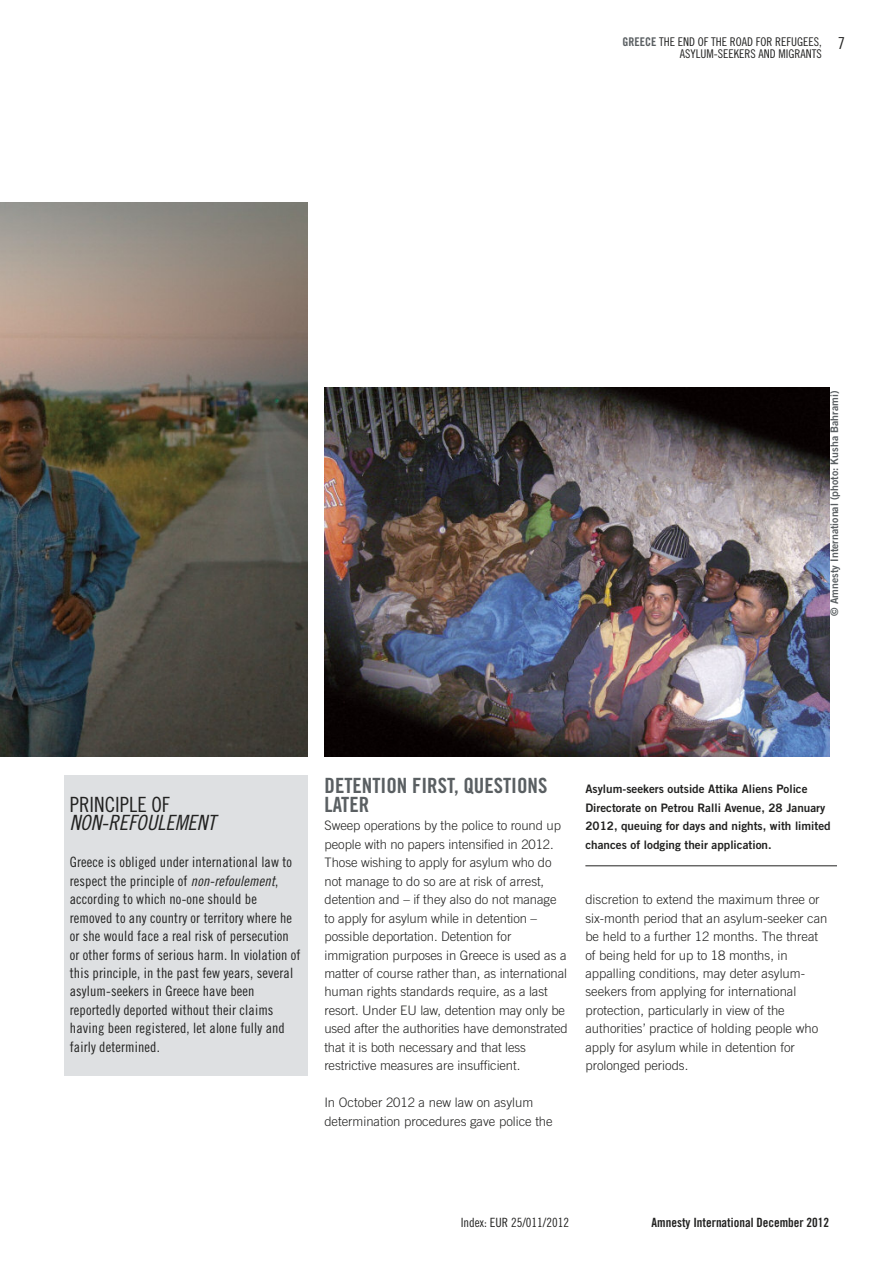
<style>
.page{position:relative;width:893px;height:1263px;background:#fff}
.page>*{position:absolute;margin:0;border:0;box-sizing:border-box;transform-origin:0 0}
.t1{font:21px/18.5px "Amnesty Trade Gothic Bd Cn 20";color:#5a5f62}
.t2{font:21px "Amnesty Trade Gothic Cn 18 Obl";color:#222221}
.t3{font:21px "Amnesty Trade Gothic Cn 18";color:#222221}
.t4{font:16.5px "Amnesty Trade Gothic Cn 18";color:#222221}
.t5{font:14.25px/18.5px "Amnesty Trade Gothic Cn 18";letter-spacing:.01em;color:#222221}
.t6{font:300 13.05px/18.5px "Amnesty Trade Gothic";letter-spacing:-.005em;color:#222221}
.t7{font:12.75px "Amnesty Trade Gothic Bd Cn 20";color:#222221}
.t8{font:12.75px "Amnesty Trade Gothic Cn 18";color:#222221}
.t9{font:12px/12px "Amnesty Trade Gothic Cn 18";color:#222221;text-align:right}
.t10{font:11.7px/18.5px "Amnesty Trade Gothic Bd 2";color:#222221}
.t11{font:10.5px "Amnesty Trade Gothic Bd 2";color:#5a5f62}
.s1{font-family:"Amnesty Trade Gothic Bd Cn 20";color:#5a5f62}
.s2{font-family:"Amnesty Trade Gothic Cn 18 Obl"}
</style>
<div class="page">
<img style="left:0;top:203px;width:308px;height:554px">
<img style="left:325px;top:387px;width:504px;height:370px">
<div style="left:64px;top:775px;width:244px;height:300px;background:#dee0e2"></div>
<hr style="left:585px;top:865px;width:252px;height:1px;background:#222221">
<p class="t9" style="left:623px;top:35px;width:201px"><span class="s1">GREECE</span> THE END OF THE ROAD FOR REFUGEES,<br>ASYLUM-SEEKERS AND MIGRANTS</p>
<p class="t4" style="left:838px;top:33px;width:9px">7</p>
<p class="t11" style="left:828px;top:616px;width:226px;rotate:-90deg">© Amnesty International (photo: Kusha Bahrami)</p>
<h1 class="t3" style="left:70px;top:792px;width:102px">PRINCIPLE OF</h1>
<h1 class="t2" style="left:70px;top:810px;width:147px">NON-REFOULEMENT</h1>
<p class="t5" style="left:70px;top:853px;width:232px">Greece is obliged under international law to respect the principle of <span class="s2">non-refoulement</span>, according to which no-one should be removed to any country or territory where he or she would face a real risk of persecution or other forms of serious harm. In violation of this principle, in the past few years, several asylum-seekers in Greece have been reportedly deported without their claims having been registered, let alone fully and fairly determined.</p>
<h1 class="t1" style="left:325px;top:776px;width:224px">DETENTION FIRST, QUESTIONS<br>LATER</h1>
<p class="t6" style="left:324px;top:816px;width:245px">Sweep operations by the police to round up people with no papers intensified in 2012.<br>Those wishing to apply for asylum who do not manage to do so are at risk of arrest, detention and – if they also do not manage to apply for asylum while in detention – possible deportation. Detention for immigration purposes in Greece is used as a matter of course rather than, as international human rights standards require, as a last resort. Under EU law, detention may only be used after the authorities have demonstrated that it is both necessary and that less restrictive measures are insufficient.</p>
<p class="t6" style="left:324px;top:1093px;width:230px">In October 2012 a new law on asylum determination procedures gave police the</p>
<p class="t10" style="left:585px;top:780px;width:247px">Asylum-seekers outside Attika Aliens Police Directorate on Petrou Ralli Avenue, 28 January 2012, queuing for days and nights, with limited chances of lodging their application.</p>
<p class="t6" style="left:585px;top:890px;width:244px">discretion to extend the maximum three or six-month period that an asylum-seeker can be held to a further 12 months. The threat of being held for up to 18 months, in appalling conditions, may deter asylum&shy;seekers from applying for international protection, particularly in view of the authorities’ practice of holding people who apply for asylum while in detention for prolonged periods.</p>
<p class="t8" style="left:461px;top:1215px;width:110px">Index: EUR 25/011/2012</p>
<p class="t7" style="left:651px;top:1215px;width:179px">Amnesty International December 2012</p>
</div>
